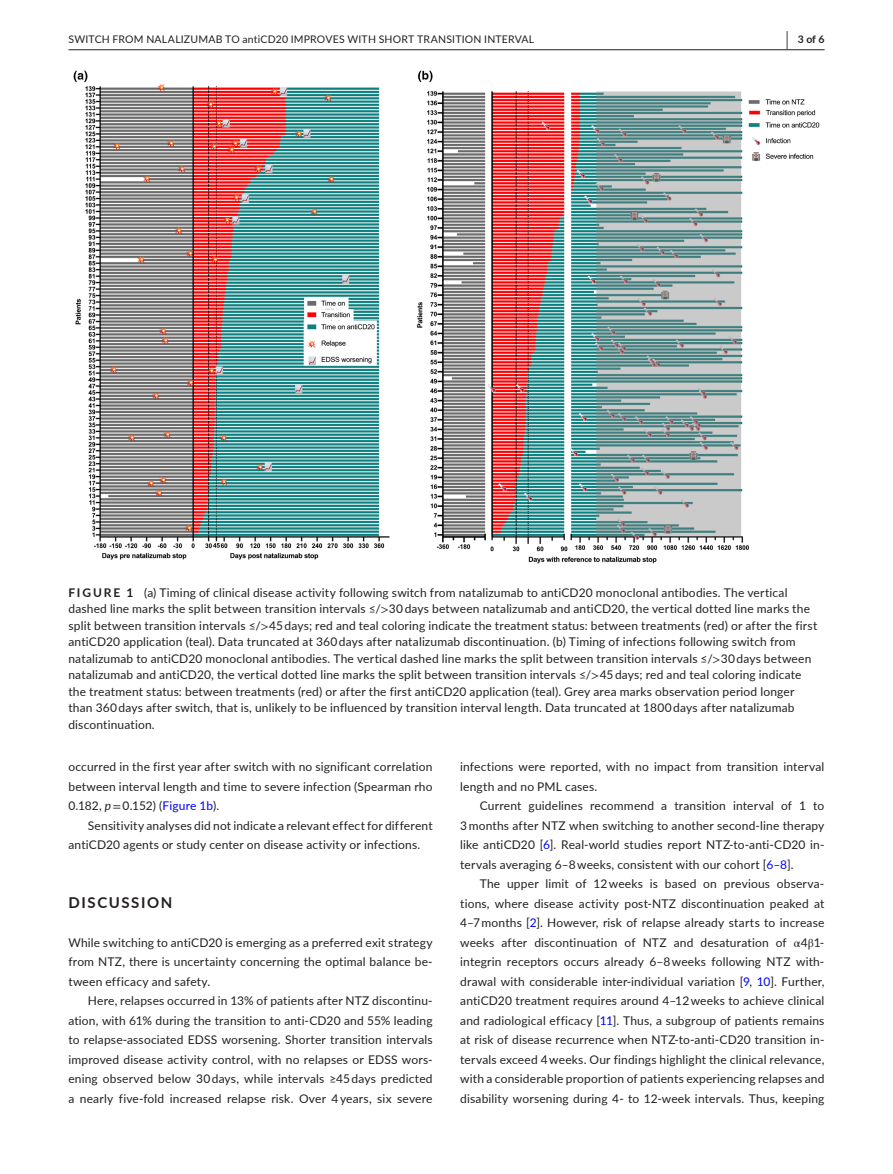
<style>
.page{position:relative;width:893px;height:1174px;background:#fff}
.page>*{position:absolute;margin:0;border:0;box-sizing:border-box;transform-origin:0 0}
.t1{font:700 15px "Lato";letter-spacing:.11em;color:#231f20}
.t2{font:12px/19.5px "Lato";letter-spacing:.015em;color:#231f20;text-align:justify}
.t3{font:10.5px "Lato";letter-spacing:.02em;color:#231f20}
.t4{font:700 10.5px "Lato";color:#231f20}
.s1{font-size:19.5px}
.s2{font-weight:700}
.s3{font-family:"STIX"}
.s4{font-style:italic}
.s5{color:#00f}
</style>
<div class="page">
<hr style="left:68px;top:49px;width:756px;height:1px;background:#231f20">
<img style="left:73px;top:70px;width:747px;height:494px">
<p class="t3" style="left:68px;top:31px;width:467px">SWITCH FROM NALALIZUMAB TO antiCD20 IMPROVES WITH SHORT TRANSITION INTERVAL</p>
<p class="t4" style="left:786px;top:31px;width:40px"><span class="s1">|</span> 3 of 6</p>
<p class="t2" style="left:68px;top:583px;width:750px;line-height:16.5px;text-align:left"><span class="s2">FIGURE 1</span> (a) Timing of clinical disease activity following switch from natalizumab to antiCD20 monoclonal antibodies. The vertical dashed line marks the split between transition intervals ≤/<span class="s3">&gt;</span>30 days between natalizumab and antiCD20, the vertical dotted line marks the split between transition intervals ≤/<span class="s3">&gt;</span>45 days; red and teal coloring indicate the treatment status: between treatments (red) or after the first antiCD20 application (teal). Data truncated at 360 days after natalizumab discontinuation. (b) Timing of infections following switch from natalizumab to antiCD20 monoclonal antibodies. The vertical dashed line marks the split between transition intervals ≤/<span class="s3">&gt;</span>30 days between natalizumab and antiCD20, the vertical dotted line marks the split between transition intervals ≤/<span class="s3">&gt;</span>45 days; red and teal coloring indicate the treatment status: between treatments (red) or after the first antiCD20 application (teal). Grey area marks observation period longer than 360 days after switch, that is, unlikely to be influenced by transition interval length. Data truncated at 1800 days after natalizumab discontinuation.</p>
<p class="t2" style="left:68px;top:756px;width:366px">occurred in the first year after switch with no significant correlation between interval length and time to severe infection (Spearman rho 0.182, <span class="s4">p</span><span class="s3">=</span> 0.152) (<span class="s5">Figure 1b</span>).</p>
<p class="t2" style="left:68px;top:815px;width:366px;text-indent:20px">Sensitivity analyses did not indicate a relevant effect for different antiCD20 agents or study center on disease activity or infections.</p>
<p class="t1" style="left:68px;top:891px;width:106px">DISCUSSION</p>
<p class="t2" style="left:68px;top:932px;width:366px">While switching to antiCD20 is emerging as a preferred exit strategy from NTZ, there is uncertainty concerning the optimal balance be&shy;tween efficacy and safety.</p>
<p class="t2" style="left:68px;top:990px;width:366px;text-indent:20px">Here, relapses occurred in 13% of patients after NTZ discontinu&shy;ation, with 61% during the transition to anti-CD20 and 55% leading to relapse-associated EDSS worsening. Shorter transition intervals improved disease activity control, with no relapses or EDSS wors&shy;ening observed below 30 days, while intervals ≥45 days predicted a nearly five-fold increased relapse risk. Over 4 years, six severe</p>
<p class="t2" style="left:460px;top:756px;width:366px">infections were reported, with no impact from transition interval length and no PML cases.</p>
<p class="t2" style="left:460px;top:795px;width:366px;text-indent:20px">Current guidelines recommend a transition interval of 1 to 3 months after NTZ when switching to another second-line therapy like antiCD20 [<span class="s5">6</span>]. Real-world studies report NTZ-to-anti-CD20 in&shy;tervals averaging 6–8 weeks, consistent with our cohort [<span class="s5">6–8</span>].</p>
<p class="t2" style="left:460px;top:873px;width:366px;text-indent:20px">The upper limit of 12 weeks is based on previous observa&shy;tions, where disease activity post-NTZ discontinuation peaked at 4–7 months [<span class="s5">2</span>]. However, risk of relapse already starts to increase weeks after discontinuation of NTZ and desaturation of <span class="s3">α</span>4<span class="s3">β</span>1- integrin receptors occurs already 6–8 weeks following NTZ with&shy;drawal with considerable inter-individual variation [<span class="s5">9</span>, <span class="s5">10</span>]. Further, antiCD20 treatment requires around 4–12 weeks to achieve clinical and radiological efficacy [<span class="s5">11</span>]. Thus, a subgroup of patients remains at risk of disease recurrence when NTZ-to-anti-CD20 transition in&shy;tervals exceed 4 weeks. Our findings highlight the clinical relevance, with a considerable proportion of patients experiencing relapses and disability worsening during 4- to 12-week intervals. Thus, keeping</p>
</div>
